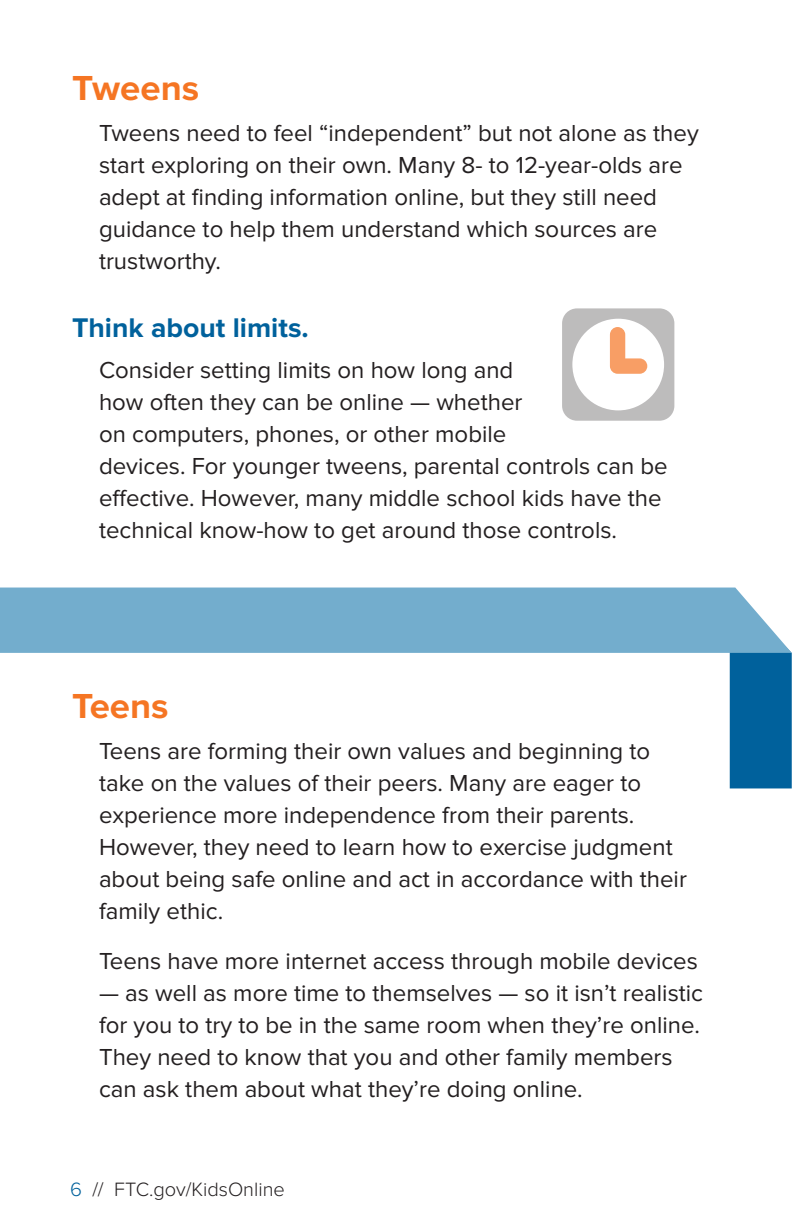
<style>
.page{position:relative;width:792px;height:1224px;background:#fff}
.page>*{position:absolute;margin:0;border:0;box-sizing:border-box;transform-origin:0 0}
.t1{font:700 36px "Proxima Nova";color:#f57523}
.t2{font:700 28px "Proxima Nova";color:#00619c}
.Main_Body{font:24px/32px "Proxima Nova";color:#231f20}
.t3{font:300 20px "Proxima Nova";color:#231f20}
.s1{color:#00619c}
</style>
<div class="page">
<div style="left:730px;top:653px;width:62px;height:135px;background:#00619c"></div>
<div style="left:0;top:588px;width:792px;height:65px;background:#73adcd"></div>
<svg style="left:562px;top:308px;width:112px;height:113px"></svg>
<h1 class="t1" style="left:72px;top:68px;width:129px">Tweens</h1>
<p class="Main_Body" style="left:99px;top:118px;width:601px">Tweens need to feel “independent” but not alone as they start exploring on their own. Many 8- to 12-year-olds are adept at finding information online, but they still need guidance to help them understand which sources are trustworthy.</p>
<h2 class="t2" style="left:72px;top:312px;width:238px">Think about limits.</h2>
<p class="Main_Body" style="left:99px;top:355px;width:570px">Consider setting limits on how long and<br>how often they can be online — whether<br>on computers, phones, or other mobile<br>devices. For younger tweens, parental controls can be effective. However, many middle school kids have the technical know-how to get around those controls.</p>
<h1 class="t1" style="left:72px;top:686px;width:98px">Teens</h1>
<p class="Main_Body" style="left:99px;top:736px;width:589px">Teens are forming their own values and beginning to take on the values of their peers. Many are eager to experience more independence from their parents.<br>However, they need to learn how to exercise judgment about being safe online and act in accordance with their family ethic.</p>
<p class="Main_Body" style="left:99px;top:946px;width:600px">Teens have more internet access through mobile devices</p>
<p class="Main_Body" style="left:99px;top:978px;width:606px">— as well as more time to themselves — so it isn’t realistic for you to try to be in the same room when they’re online.<br>They need to know that you and other family members can ask them about what they’re doing online.</p>
<p class="t3" style="left:70px;top:1178px;width:216px"><span class="s1">6</span> // FTC.gov/KidsOnline</p>
</div>
